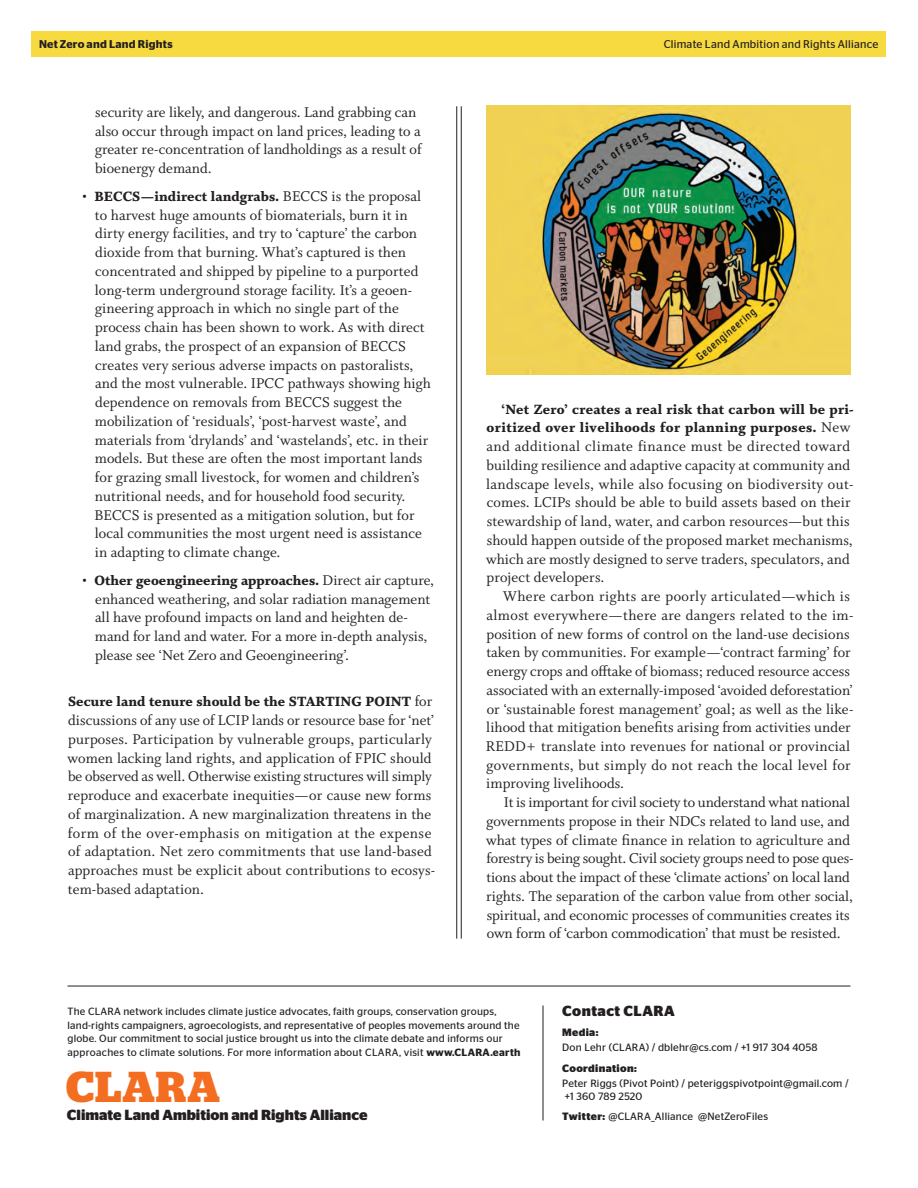
<style>
.page{position:relative;width:918px;height:1188px;background:#fff}
.page>*{position:absolute;margin:0;border:0;box-sizing:border-box;transform-origin:0 0}
.t1{font:700 43.2px "Stag";letter-spacing:.025em;color:#f36e21}
.t2{font:15.75px/18.8px "Whitman Roman LF";letter-spacing:.005em;color:#231f20}
.t3{font:15.75px "Whitman Roman Os F";letter-spacing:.005em;color:#231f20}
.t4{font:15px "Whitman Black LF";letter-spacing:.005em;color:#231f20}
.t5{font:15px/18.8px "Whitman Black LF";letter-spacing:.025em;color:#231f20;text-align:right}
.t6{font:700 14.7px "Stag Sans";color:#231f20}
.t7{font:700 14.7px "Stag Sans";letter-spacing:.03em;color:#231f20}
.t8{font:11.25px "Stag Sans";letter-spacing:.02em;color:#231f20}
.t9{font:600 11.25px "Stag Sans";letter-spacing:.02em;color:#231f20}
.t10{font:10.65px/12.6px "Stag Sans";letter-spacing:.02em;color:#231f20}
.t11{font:700 10.65px "Stag Sans";letter-spacing:.03em;color:#231f20}
.t12{font:10.5px/13.5px "Stag Sans";letter-spacing:.02em;color:#231f20}
.s1{font-family:"Whitman Roman LF";font-size:15.75px}
.s2{font-family:"Whitman Roman Os F";font-size:15.75px}
.s3{font-family:"Whitman Roman Os F"}
.s4{font-family:"Whitman Roman LF"}
.s5{font-weight:600}
.s6{font-weight:700}
</style>
<div class="page">
<hr style="left:456px;top:106px;width:1px;height:833px;background:#231f20">
<hr style="left:461px;top:106px;width:1px;height:833px;background:#231f20">
<div style="left:32px;top:32px;width:854px;height:25px;background:#f6da3f"></div>
<hr style="left:543px;top:1005px;width:1px;height:116px;background:#231f20">
<hr style="left:68px;top:986px;width:782px;height:1px;background:#231f20">
<img style="left:486px;top:106px;width:364px;height:269px">
<p class="t9" style="left:39px;top:38px;width:135px">Net Zero and Land Rights</p>
<p class="t8" style="left:664px;top:38px;width:216px">Climate Land Ambition and Rights Alliance</p>
<p class="t2" style="left:95px;top:103px;width:328px">security are likely, and dangerous. Land grabbing can also occur through impact on land prices, leading to a greater re-concentration of landholdings as a result of bioenergy demand.</p>
<p class="t4" style="left:82px;top:188px;width:341px"><span class="s1">•</span> BECCS—indirect landgrabs. <span class="s2">BECCS</span> <span class="s1">is the proposal</span></p>
<p class="t2" style="left:94px;top:206px;width:338px">to harvest huge amounts of biomaterials, burn it in dirty energy facilities, and try to ‘capture’ the carbon dioxide from that burning. What’s captured is then concentrated and shipped by pipeline to a purported long-term underground storage facility. It’s a geoen&shy;gineering approach in which no single part of the process chain has been shown to work. As with direct land grabs, the prospect of an expansion of BECCS creates very serious adverse impacts on pastoralists, and the most vulnerable. IPCC pathways showing high dependence on <span class="s3">removals</span> from BECCS suggest the mobilization of ‘residuals’, ‘post-harvest waste’, and materials from ‘drylands’ and ‘wastelands’, etc. in their models. But these are often the most important lands for grazing small livestock, for women and children’s nutritional needs, and for household food security.<br>BECCS is presented as a mitigation solution, but for local communities the most urgent need is assistance in adapting to climate change.</p>
<p class="t4" style="left:82px;top:572px;width:354px"><span class="s1">•</span> Other geoengineering approaches. <span class="s1">Direct air capture,</span></p>
<p class="t2" style="left:95px;top:590px;width:337px">enhanced weathering, and solar radiation management all have profound impacts on land and heighten de&shy;mand for land and water. For a more in-depth analysis, please see ‘Net Zero and Geoengineering’.</p>
<p class="t4" style="left:68px;top:693px;width:366px">Secure land tenure should be the STARTING POINT <span class="s1">for</span></p>
<p class="t2" style="left:68px;top:711px;width:369px">discussions of any use of LCIP lands or resource base for ‘net’ purposes. Participation by vulnerable groups, particularly women lacking land rights, and application of FPIC should be observed as well. Otherwise existing structures will simply reproduce and exacerbate inequities—or cause new forms of marginalization. A new marginalization threatens in the form of the over-emphasis on mitigation at the expense of adaptation. Net zero commitments that use land-based approaches must be explicit about contributions to <span class="s3">ecosys-</span></p>
<p class="t3" style="left:68px;top:880px;width:138px">tem-based adaptation<span class="s4">.</span></p>
<p class="t5" style="left:487px;top:400px;width:369px">‘Net Zero’ creates a real risk that carbon will be pri&shy;oritized over livelihoods for planning purposes. <span class="s1">New</span></p>
<p class="t2" style="left:486px;top:437px;width:369px">and additional climate finance must be directed toward building resilience and adaptive capacity at community and landscape levels, while also focusing on biodiversity out&shy;comes. LCIPs should be able to build assets based on their stewardship of land, water, and carbon resources—but this should happen outside of the proposed market mechanisms, which are mostly designed to serve traders, speculators, and project developers.</p>
<p class="t2" style="left:486px;top:587px;width:369px;text-indent:17px">Where <span class="s3">carbon rights</span> are poorly articulated—which is almost everywhere—there are dangers related to the im&shy;position of new forms of control on the land-use decisions taken by communities. For example—‘contract farming’ for energy crops and offtake of biomass; reduced resource access associated with an externally-imposed ‘avoided deforestation’ or ‘sustainable forest management’ goal; as well as the like&shy;lihood that mitigation benefits arising from activities under REDD+ translate into revenues for national or provincial governments, but simply do not reach the local level for improving livelihoods.</p>
<p class="t2" style="left:486px;top:793px;width:369px;text-indent:18px">It is important for civil society to understand what national governments propose in their <span class="s3">NDCs</span> related to land use, and what types of climate finance in relation to agriculture and forestry is being sought. Civil society groups need to pose ques&shy;tions about the impact of these ‘climate actions’ on local land rights. The separation of the carbon value from other social, spiritual, and economic processes of communities creates its own form of ‘carbon commodication’ that must be resisted.</p>
<p class="t12" style="left:68px;top:1005px;width:455px">The CLARA network includes climate justice advocates, faith groups, conservation groups, land-rights campaigners, agroecologists, and representative of peoples movements around the globe. Our commitment to social justice brought us into the climate debate and informs our approaches to climate solutions. For more information about CLARA, visit <span class="s5">www.CLARA.earth</span></p>
<h1 class="t1" style="left:66px;top:1062px;width:155px">CLARA</h1>
<p class="t6" style="left:67px;top:1107px;width:302px">Climate Land Ambition and Rights Alliance</p>
<p class="t7" style="left:562px;top:1002px;width:114px">Contact CLARA</p>
<p class="t11" style="left:562px;top:1026px;width:38px">Media:</p>
<p class="t10" style="left:562px;top:1041px;width:257px">Don Lehr (CLARA) / dblehr@cs.com / +1 917 304 4058</p>
<p class="t11" style="left:562px;top:1062px;width:76px">Coordination:</p>
<p class="t10" style="left:562px;top:1077px;width:288px">Peter Riggs (Pivot Point) / peteriggspivotpoint@gmail.com / +1 360 789 2520</p>
<p class="t10" style="left:562px;top:1110px;width:207px"><span class="s6">Twitter:</span> @CLARA_Alliance @NetZeroFiles</p>
</div>
